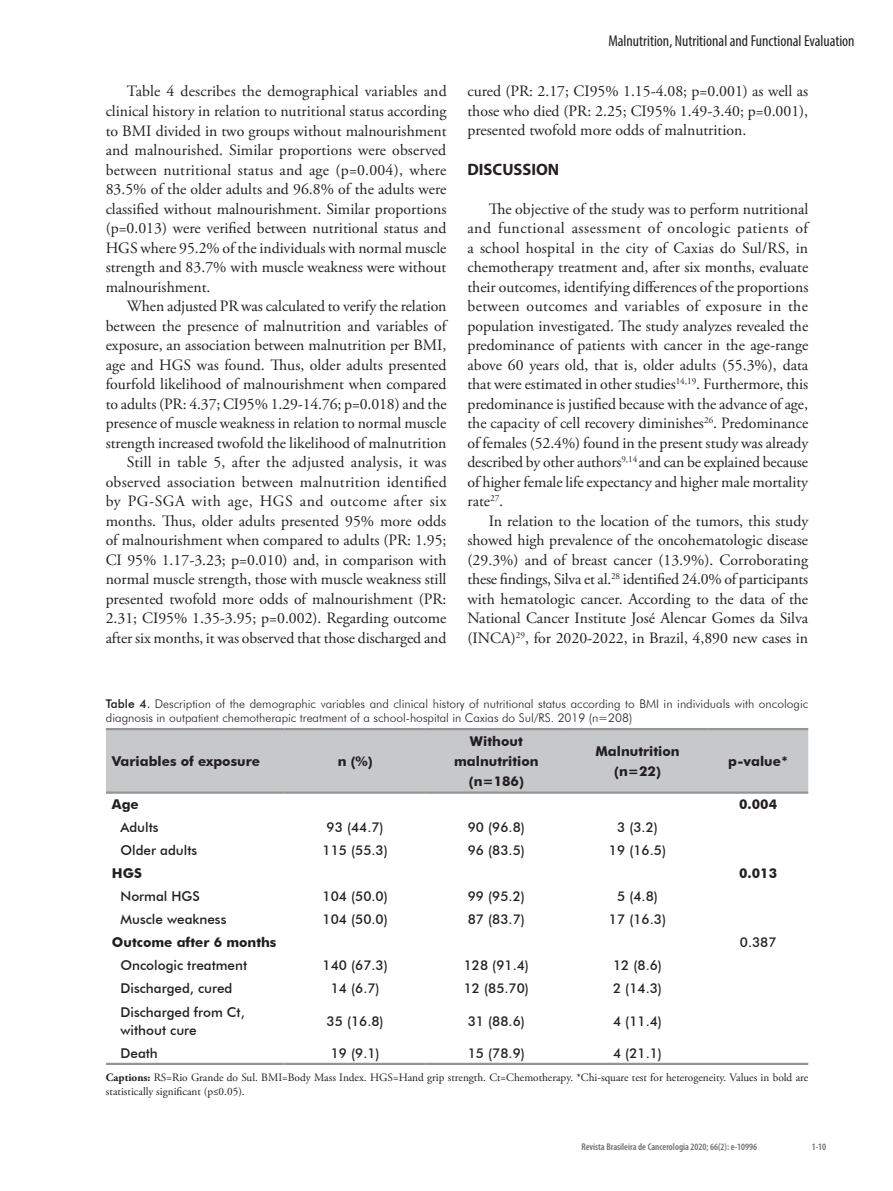
<style>
.page{position:relative;width:893px;height:1191px;background:#fff}
.page>*{position:absolute;margin:0;border:0;box-sizing:border-box;transform-origin:0 0}
.t1{font:700 16.5px "Myriad Pro";color:#231f20}
.t2{font:15.75px/19.5px "Adobe Garamond Pro";color:#231f20;text-align:justify}
.t3{font:condensed 15.75px "Myriad Pro";color:#231f20}
.t4{font:500 13.5px/18px "Futura BT";color:#231f20}
.t5{font:700 13.5px/20.2px "Futura BT";color:#231f20;text-align:center}
.t6{font:300 12px/13.5px "Futura BT";color:#231f20}
.t7{font:11.25px/13.5px "Adobe Garamond Pro";color:#231f20}
.t8{font:600 condensed 9.75px "Myriad Pro";color:#6c6d70}
.s1{font-weight:500}
.s2{font-weight:700}
</style>
<div class="page">
<div style="left:106px;top:730px;width:702px;height:61px;background:#c7c8ca"></div>
<hr style="left:106px;top:728px;width:179px;height:2px;background:#939598">
<hr style="left:285px;top:728px;width:141px;height:2px;background:#939598">
<hr style="left:426px;top:728px;width:141px;height:2px;background:#939598">
<hr style="left:567px;top:728px;width:141px;height:2px;background:#939598">
<hr style="left:708px;top:728px;width:100px;height:2px;background:#939598">
<hr style="left:106px;top:791px;width:179px;height:2px;background:#939598">
<hr style="left:285px;top:791px;width:141px;height:2px;background:#939598">
<hr style="left:426px;top:791px;width:141px;height:2px;background:#939598">
<hr style="left:567px;top:791px;width:141px;height:2px;background:#939598">
<hr style="left:708px;top:791px;width:100px;height:2px;background:#939598">
<hr style="left:106px;top:1062px;width:179px;height:3px;background:#939598">
<hr style="left:285px;top:1062px;width:141px;height:3px;background:#939598">
<hr style="left:426px;top:1062px;width:141px;height:3px;background:#939598">
<hr style="left:567px;top:1062px;width:141px;height:3px;background:#939598">
<hr style="left:708px;top:1062px;width:100px;height:3px;background:#939598">
<p class="t2" style="left:106px;top:82px;width:342px;text-indent:21px">Table 4 describes the demographical variables and clinical history in relation to nutritional status according to BMI divided in two groups without malnourishment and malnourished. Similar proportions were observed between nutritional status and age (p=0.004), where 83.5% of the older adults and 96.8% of the adults were classified without malnourishment. Similar proportions (p=0.013) were verified between nutritional status and HGS where 95.2% of the individuals with normal muscle strength and 83.7% with muscle weakness were without malnourishment.</p>
<p class="t2" style="left:106px;top:297px;width:343px;text-align:right">When adjusted PR was calculated to verify the relation between the presence of malnutrition and variables of exposure, an association between malnutrition per BMI, age and HGS was found. Thus, older adults presented fourfold likelihood of malnourishment when compared to adults (PR: 4.37; CI95% 1.29-14.76; p=0.018) and the presence of muscle weakness in relation to normal muscle strength increased twofold the likelihood of malnutrition Still in table 5, after the adjusted analysis, it was observed association between malnutrition identified by PG-SGA with age, HGS and outcome after six months. Thus, older adults presented 95% more odds of malnourishment when compared to adults (PR: 1.95; CI 95% 1.17-3.23; p=0.010) and, in comparison with normal muscle strength, those with muscle weakness still presented twofold more odds of malnourishment (PR:<br>2.31; CI95% 1.35-3.95; p=0.002). Regarding outcome after six months, it was observed that those discharged and</p>
<p class="t3" style="left:608px;top:31px;width:248px">Malnutrition, Nutritional and Functional Evaluation</p>
<p class="t2" style="left:467px;top:82px;width:342px">cured (PR: 2.17; CI95% 1.15-4.08; p=0.001) as well as those who died (PR: 2.25; CI95% 1.49-3.40; p=0.001), presented twofold more odds of malnutrition.</p>
<p class="t1" style="left:467px;top:158px;width:93px">DISCUSSION</p>
<p class="t2" style="left:467px;top:200px;width:343px;text-indent:21px">The objective of the study was to perform nutritional and functional assessment of oncologic patients of a school hospital in the city of Caxias do Sul/RS, in chemotherapy treatment and, after six months, evaluate their outcomes, identifying differences of the proportions between outcomes and variables of exposure in the population investigated. The study analyzes revealed the predominance of patients with cancer in the age-range above 60 years old, that is, older adults (55.3%), data that were estimated in other studies<sup>14,19</sup>. Furthermore, this predominance is justified because with the advance of age, the capacity of cell recovery diminishes<sup>26</sup>. Predominance of females (52.4%) found in the present study was already described by other authors<sup>9,14</sup> and can be explained because of higher female life expectancy and higher male mortality rate<sup>27</sup>.</p>
<p class="t2" style="left:467px;top:512px;width:342px;text-indent:21px">In relation to the location of the tumors, this study showed high prevalence of the oncohematologic disease (29.3%) and of breast cancer (13.9%). Corroborating these findings, Silva et al.<sup>28</sup> identified 24.0% of participants with hematologic cancer. According to the data of the National Cancer Institute José Alencar Gomes da Silva (INCA)<sup>29</sup>, for 2020-2022, in Brazil, 4,890 new cases in</p>
<p class="t6" style="left:106px;top:697px;width:704px"><span class="s1">Table 4.</span> Description of the demographic variables and clinical history of nutritional status according to BMI in individuals with oncologic diagnosis in outpatient chemotherapic treatment of a school-hospital in Caxias do Sul/RS. 2019 (n=208)</p>
<p class="t5" style="left:112px;top:751px;width:150px">Variables of exposure</p>
<p class="t5" style="left:338px;top:751px;width:37px">n (%)</p>
<p class="t5" style="left:454px;top:730px;width:86px">Without malnutrition (n=186)</p>
<p class="t5" style="left:595px;top:741px;width:86px">Malnutrition (n=22)</p>
<p class="t5" style="left:728px;top:751px;width:61px">p-value*</p>
<p class="t5" style="left:112px;top:794px;width:28px">Age</p>
<p class="t5" style="left:739px;top:794px;width:39px">0.004</p>
<p class="t4" style="left:120px;top:818px;width:40px">Adults</p>
<p class="t4" style="left:327px;top:818px;width:59px">93 (44.7)</p>
<p class="t4" style="left:468px;top:818px;width:59px">90 (96.8)</p>
<p class="t4" style="left:617px;top:818px;width:42px">3 (3.2)</p>
<p class="t4" style="left:120px;top:841px;width:78px">Older adults</p>
<p class="t4" style="left:323px;top:841px;width:67px">115 (55.3)</p>
<p class="t4" style="left:468px;top:841px;width:59px">96 (83.5)</p>
<p class="t4" style="left:609px;top:841px;width:59px">19 (16.5)</p>
<p class="t5" style="left:112px;top:863px;width:32px">HGS</p>
<p class="t5" style="left:739px;top:863px;width:39px">0.013</p>
<p class="t4" style="left:120px;top:887px;width:81px">Normal HGS</p>
<p class="t4" style="left:323px;top:887px;width:67px">104 (50.0)</p>
<p class="t4" style="left:468px;top:887px;width:59px">99 (95.2)</p>
<p class="t4" style="left:617px;top:887px;width:42px">5 (4.8)</p>
<p class="t4" style="left:120px;top:910px;width:107px">Muscle weakness</p>
<p class="t4" style="left:323px;top:910px;width:67px">104 (50.0)</p>
<p class="t4" style="left:468px;top:910px;width:59px">87 (83.7)</p>
<p class="t4" style="left:609px;top:910px;width:59px">17 (16.3)</p>
<p class="t5" style="left:112px;top:932px;width:166px">Outcome after 6 months</p>
<p class="t4" style="left:740px;top:933px;width:38px">0.387</p>
<p class="t4" style="left:120px;top:956px;width:128px">Oncologic treatment</p>
<p class="t4" style="left:323px;top:956px;width:67px">140 (67.3)</p>
<p class="t4" style="left:464px;top:956px;width:67px">128 (91.4)</p>
<p class="t4" style="left:613px;top:956px;width:50px">12 (8.6)</p>
<p class="t4" style="left:120px;top:979px;width:113px">Discharged, cured</p>
<p class="t4" style="left:331px;top:979px;width:50px">14 (6.7)</p>
<p class="t4" style="left:464px;top:979px;width:67px">12 (85.70)</p>
<p class="t4" style="left:613px;top:979px;width:50px">2 (14.3)</p>
<p class="t4" style="left:120px;top:1002px;width:126px">Discharged from Ct, without cure</p>
<p class="t4" style="left:327px;top:1011px;width:59px">35 (16.8)</p>
<p class="t4" style="left:468px;top:1011px;width:59px">31 (88.6)</p>
<p class="t4" style="left:613px;top:1011px;width:50px">4 (11.4)</p>
<p class="t4" style="left:120px;top:1043px;width:39px">Death</p>
<p class="t4" style="left:331px;top:1043px;width:50px">19 (9.1)</p>
<p class="t4" style="left:468px;top:1043px;width:59px">15 (78.9)</p>
<p class="t4" style="left:613px;top:1043px;width:50px">4 (21.1)</p>
<p class="t7" style="left:106px;top:1071px;width:704px"><span class="s2">Captions:</span> RS=Rio Grande do Sul. BMI=Body Mass Index. HGS=Hand grip strength. Ct=Chemotherapy. *Chi-square test for heterogeneity. Values in bold are statistically significant (p≤0.05).</p>
<p class="t8" style="left:581px;top:1141px;width:177px">Revista Brasileira de Cancerologia 2020; 66(2): e-10996</p>
<p class="t8" style="left:812px;top:1141px;width:16px">1-10</p>
</div>
